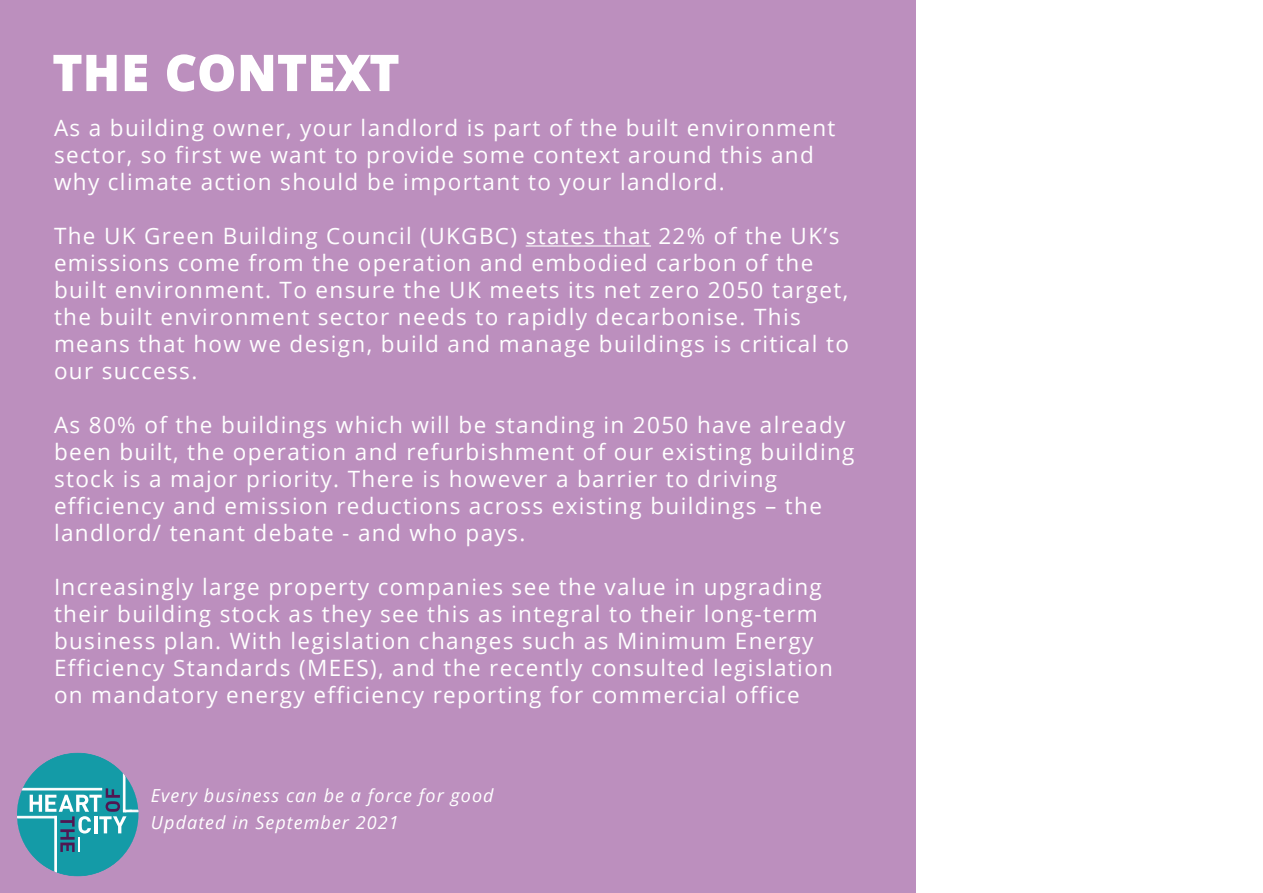
<style>
.page{position:relative;width:1263px;height:893px;background:#fff}
.page>*{position:absolute;margin:0;border:0;box-sizing:border-box;transform-origin:0 0}
.t1{font:700 46.5px "Open Sans";letter-spacing:.06em;color:#fff}
.t2{font:22.5px/27px "Open Sans";letter-spacing:.06em;color:#fff}
.t3{font:italic 18px/27px "Open Sans";letter-spacing:.06em;color:#fff}
</style>
<div class="page">
<div style="left:0;top:0;width:915px;height:893px;background:#bc8fbe"></div>
<svg style="left:17px;top:753px;width:121px;height:123px"></svg>
<svg style="left:53px;top:54px;width:94px;height:37px"></svg>
<svg style="left:167px;top:54px;width:232px;height:38px"></svg>
<hr style="left:526px;top:245px;width:125px;height:2px;background:#fff">
<h1 class="t1" style="left:54px;top:40px;width:345px">THE CONTEXT</h1>
<p class="t2" style="left:54px;top:114px;width:783px">As a building owner, your landlord is part of the built environment sector, so first we want to provide some context around this and why climate action should be important to your landlord.</p>
<p class="t2" style="left:54px;top:222px;width:796px">The UK Green Building Council (UKGBC) states that 22% of the UK’s emissions come from the operation and embodied carbon of the built environment. To ensure the UK meets its net zero 2050 target, the built environment sector needs to rapidly decarbonise. This means that how we design, build and manage buildings is critical to our success.</p>
<p class="t2" style="left:54px;top:411px;width:802px">As 80% of the buildings which will be standing in 2050 have already been built, the operation and refurbishment of our existing building stock is a major priority. There is however a barrier to driving efficiency and emission reductions across existing buildings – the landlord/ tenant debate - and who pays.</p>
<p class="t2" style="left:54px;top:573px;width:780px">Increasingly large property companies see the value in upgrading their building stock as they see this as integral to their long-term business plan. With legislation changes such as Minimum Energy Efficiency Standards (MEES), and the recently consulted legislation on mandatory energy efficiency reporting for commercial office</p>
<p class="t3" style="left:151px;top:782px;width:344px">Every business can be a force for good<br>Updated in September 2021</p>
</div>
